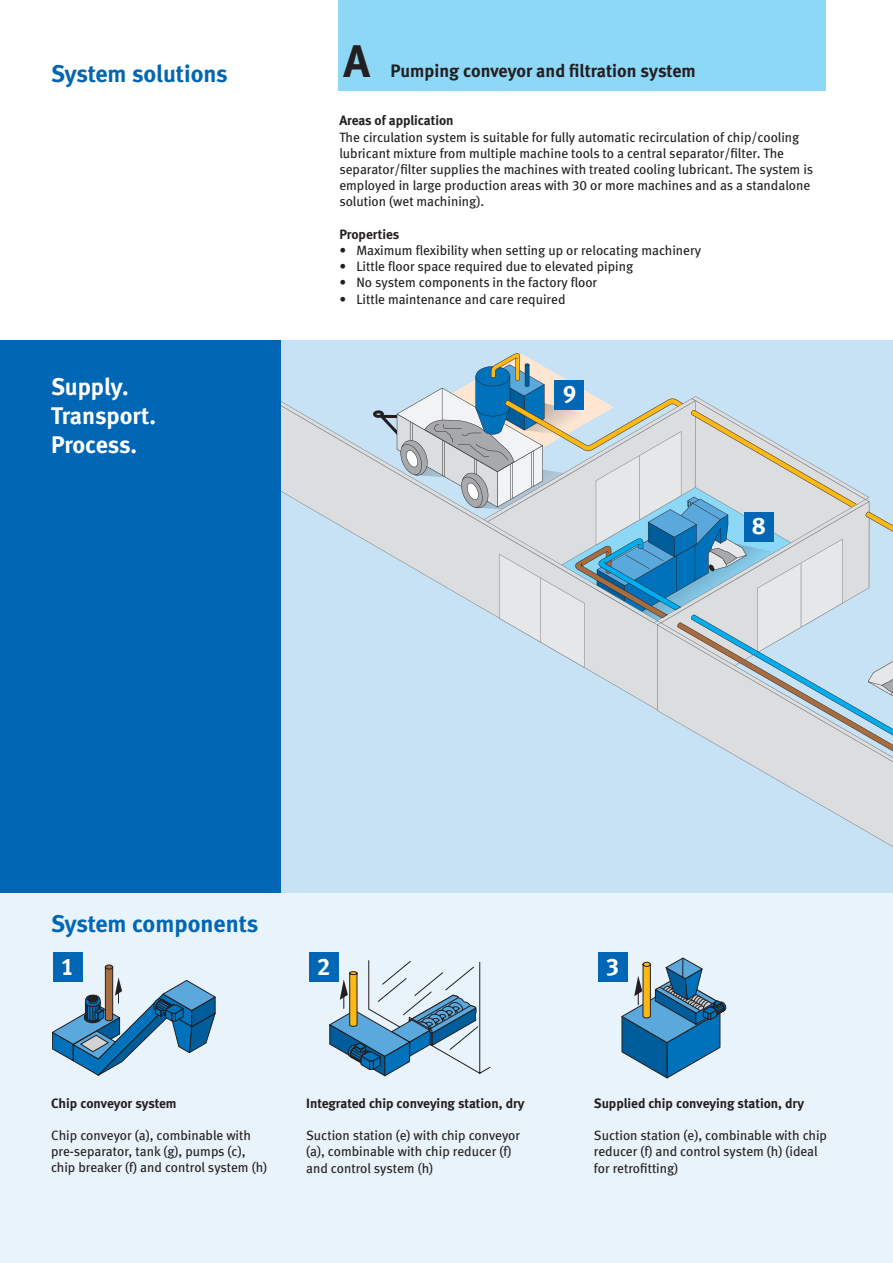
<style>
.page{position:relative;width:893px;height:1263px;background:#fff}
.page>*{position:absolute;margin:0;border:0;box-sizing:border-box;transform-origin:0 0}
.t1{font:45.6px "Meta Bold LF";color:#231f20}
.t2{font:24px "Meta Bold LF";color:#0166b3}
.t3{font:24px/28.8px "Meta Bold LF";letter-spacing:-.005em;color:#fff}
.t4{font:18px "Meta Bold LF";color:#231f20}
.t5{font:13.5px/16.2px "Meta Book LF";color:#231f20}
.t6{font:13.5px "Meta Bold LF";color:#231f20}
</style>
<div class="page">
<div style="left:0;top:890px;width:893px;height:373px;background:#e8f3fb"></div>
<div style="left:0;top:340px;width:283px;height:553px;background:#0166b3"></div>
<div style="left:281px;top:340px;width:612px;height:553px;background:#c7e2f5"></div>
<svg style="left:281px;top:401px;width:92px;height:144px;fill:#dcdddf"></svg>
<svg style="left:805px;top:796px;width:88px;height:51px"></svg>
<svg style="left:373px;top:353px;width:520px;height:443px"></svg>
<svg style="left:52px;top:964px;width:164px;height:112px"></svg>
<svg style="left:329px;top:960px;width:162px;height:116px"></svg>
<svg style="left:621px;top:957px;width:106px;height:121px"></svg>
<div style="left:53px;top:952px;width:29px;height:30px;background:#0166b3"></div>
<div style="left:309px;top:952px;width:30px;height:30px;background:#0166b3"></div>
<div style="left:598px;top:952px;width:30px;height:30px;background:#0166b3"></div>
<div style="left:554px;top:380px;width:30px;height:30px;background:#0166b3"></div>
<div style="left:744px;top:512px;width:30px;height:29px;background:#0166b3"></div>
<div style="left:338px;top:0;width:488px;height:90px;background:#8dd7f7"></div>
<h2 class="t2" style="left:51px;top:60px;width:178px">System solutions</h2>
<h2 class="t3" style="left:51px;top:372px;width:107px">Supply.<br>Transport.<br>Process.</h2>
<h1 class="t1" style="left:344px;top:34px;width:28px">A</h1>
<h3 class="t4" style="left:391px;top:60px;width:307px">Pumping conveyor and filtration system</h3>
<p class="t6" style="left:339px;top:113px;width:116px">Areas of application</p>
<p class="t5" style="left:339px;top:129px;width:475px">The circulation system is suitable for fully automatic recirculation of chip/cooling lubricant mixture from multiple machine tools to a central separator/filter. The separator/filter supplies the machines with treated cooling lubricant. The system is employed in large production areas with 30 or more machines and as a standalone solution (wet machining).</p>
<p class="t6" style="left:339px;top:226px;width:61px">Properties</p>
<p class="t5" style="left:339px;top:242px;width:363px">• Maximum flexibility when setting up or relocating machinery</p>
<p class="t5" style="left:339px;top:258px;width:295px">• Little floor space required due to elevated piping</p>
<p class="t5" style="left:339px;top:274px;width:259px">• No system components in the factory floor</p>
<p class="t5" style="left:339px;top:291px;width:228px">• Little maintenance and care required</p>
<h2 class="t3" style="left:563px;top:379px;width:15px">9</h2>
<h2 class="t3" style="left:752px;top:511px;width:15px">8</h2>
<h2 class="t2" style="left:51px;top:909px;width:209px">System components</h2>
<h2 class="t3" style="left:61px;top:951px;width:15px">1</h2>
<h2 class="t3" style="left:317px;top:951px;width:15px">2</h2>
<h2 class="t3" style="left:606px;top:951px;width:15px">3</h2>
<p class="t6" style="left:51px;top:1095px;width:127px">Chip conveyor system</p>
<p class="t5" style="left:51px;top:1127px;width:218px">Chip conveyor (a), combinable with pre-separator, tank (g), pumps (c), chip breaker (f) and control system (h)</p>
<p class="t6" style="left:306px;top:1095px;width:220px">Integrated chip conveying station, dry</p>
<p class="t5" style="left:306px;top:1127px;width:215px">Suction station (e) with chip conveyor (a), combinable with chip reducer (f) and control system (h)</p>
<p class="t6" style="left:594px;top:1095px;width:212px">Supplied chip conveying station, dry</p>
<p class="t5" style="left:594px;top:1127px;width:235px">Suction station (e), combinable with chip reducer (f) and control system (h) (ideal for retrofitting)</p>
</div>
